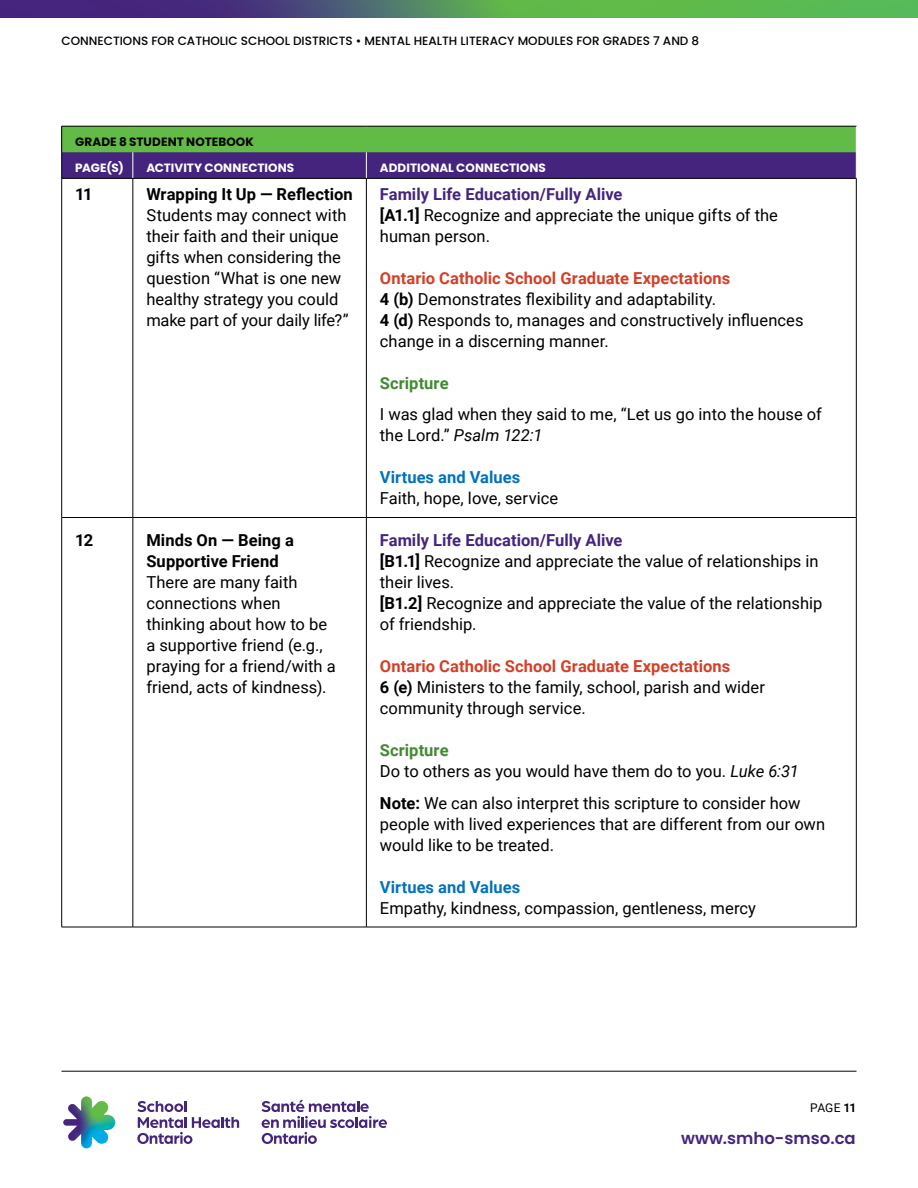
<style>
.page{position:relative;width:918px;height:1188px;background:#fff}
.page>*{position:absolute;margin:0;border:0;box-sizing:border-box;transform-origin:0 0}
.Body_Copy{font:16.5px/21px "Roboto";color:#000}
.Body_Copy_no_space_after{font:16.5px/21px "Roboto";color:#000}
.Body_Copy_no_space_after-2{font:700 16.5px "Roboto";letter-spacing:.005em;color:#d43f27}
.Body_Copy_no_space_after-3{font:700 16.5px "Roboto";color:#45247e}
.Body_Copy_no_space_after-4{font:700 16.5px/21px "Roboto";letter-spacing:.005em;color:#000}
.Body_Copy_small_space_after{font:16.5px "Roboto";color:#000}
.Body_Copy_no_space_after-5{font:700 16.5px "Roboto";letter-spacing:.005em;color:#0072bc}
.t1{font:600 16.5px "Poppins";color:#45247e}
.Body_Copy_small_space_after-2{font:700 16.5px "Roboto";letter-spacing:.005em;color:#428932}
.Body_Copy_no_space_after-6{font:700 16.5px "Roboto";letter-spacing:.005em;color:#428932}
.Body_Copy-2{font:700 16.5px "Roboto";color:#000}
.t2{font:500 12px "Poppins";color:#000}
.ToC_Heading{font:700 12px "Poppins";letter-spacing:.005em;color:#fff}
.ToC_Heading-2{font:700 12px "Poppins";letter-spacing:.01em;color:#000}
.t3{font:12px "Roboto";color:#000}
.s1{font-weight:700}
.s2{font-style:italic}
</style>
<div class="page">
<hr style="left:62px;top:178px;width:71px;height:1px;background:#000">
<hr style="left:133px;top:178px;width:233px;height:1px;background:#000">
<hr style="left:366px;top:178px;width:490px;height:1px;background:#000">
<svg style="left:61px;top:126px;width:796px;height:52px;background:#536f62"></svg>
<hr style="left:133px;top:126px;width:233px;height:1px;background:#000">
<hr style="left:366px;top:126px;width:490px;height:1px;background:#000">
<hr style="left:61px;top:179px;width:1px;height:338px;background:#000">
<hr style="left:133px;top:179px;width:1px;height:338px;background:#000">
<hr style="left:366px;top:179px;width:1px;height:338px;background:#000">
<hr style="left:856px;top:179px;width:1px;height:338px;background:#000">
<hr style="left:62px;top:517px;width:71px;height:1px;background:#000">
<hr style="left:61px;top:518px;width:1px;height:409px;background:#000">
<hr style="left:133px;top:517px;width:233px;height:1px;background:#000">
<hr style="left:133px;top:518px;width:1px;height:409px;background:#000">
<hr style="left:366px;top:517px;width:490px;height:1px;background:#000">
<hr style="left:366px;top:518px;width:1px;height:409px;background:#000">
<hr style="left:856px;top:518px;width:1px;height:409px;background:#000">
<hr style="left:62px;top:927px;width:71px;height:1px;background:#000">
<hr style="left:133px;top:927px;width:233px;height:1px;background:#000">
<hr style="left:366px;top:927px;width:490px;height:1px;background:#000">
<svg style="left:0;top:0;width:918px;height:18px;background:#527d63"></svg>
<hr style="left:62px;top:1071px;width:794px;height:1px;background:#000">
<svg style="left:63px;top:1096px;width:52px;height:52px"></svg>
<svg style="left:262px;top:1100px;width:125px;height:44px"></svg>
<svg style="left:137px;top:1101px;width:102px;height:43px"></svg>
<p class="t2" style="left:62px;top:34px;width:639px">CONNECTIONS FOR CATHOLIC SCHOOL DISTRICTS • MENTAL HEALTH LITERACY MODULES FOR GRADES 7 AND 8</p>
<p class="ToC_Heading-2" style="left:75px;top:134px;width:180px">GRADE 8 STUDENT NOTEBOOK</p>
<p class="ToC_Heading" style="left:75px;top:160px;width:50px">PAGE(S)</p>
<p class="ToC_Heading" style="left:146px;top:160px;width:150px">ACTIVITY CONNECTIONS</p>
<p class="ToC_Heading" style="left:380px;top:160px;width:168px">ADDITIONAL CONNECTIONS</p>
<p class="Body_Copy-2" style="left:75px;top:182px;width:19px">11</p>
<p class="Body_Copy_no_space_after-4" style="left:146px;top:183px;width:208px">Wrapping It Up — Reflection</p>
<p class="Body_Copy" style="left:146px;top:204px;width:204px">Students may connect with their faith and their unique gifts when considering the question “What is one new healthy strategy you could make part of your daily life?”</p>
<p class="Body_Copy_no_space_after-3" style="left:380px;top:182px;width:244px">Family Life Education/Fully Alive</p>
<p class="Body_Copy" style="left:380px;top:204px;width:400px"><span class="s1">[A1.1]</span> Recognize and appreciate the unique gifts of the human person.</p>
<p class="Body_Copy_no_space_after-2" style="left:380px;top:266px;width:352px">Ontario Catholic School Graduate Expectations</p>
<p class="Body_Copy_no_space_after" style="left:380px;top:288px;width:338px"><span class="s1">4 (b)</span> Demonstrates flexibility and adaptability.</p>
<p class="Body_Copy" style="left:380px;top:309px;width:425px"><span class="s1">4 (d)</span> Responds to, manages and constructively influences change in a discerning manner.</p>
<p class="Body_Copy_small_space_after-2" style="left:380px;top:371px;width:70px">Scripture</p>
<p class="Body_Copy" style="left:380px;top:403px;width:443px">I was glad when they said to me, “Let us go into the house of the Lord.” <span class="s2">Psalm 122:1</span></p>
<p class="Body_Copy_no_space_after-5" style="left:380px;top:466px;width:142px">Virtues and Values</p>
<p class="Body_Copy" style="left:380px;top:487px;width:180px">Faith, hope, love, service</p>
<p class="Body_Copy-2" style="left:75px;top:529px;width:20px">12</p>
<p class="Body_Copy_no_space_after-4" style="left:146px;top:529px;width:149px">Minds On — Being a<br>Supportive Friend</p>
<p class="Body_Copy" style="left:146px;top:571px;width:191px">There are many faith connections when thinking about how to be a supportive friend (e.g., praying for a friend/with a friend, acts of kindness).</p>
<p class="Body_Copy_no_space_after-3" style="left:380px;top:529px;width:244px">Family Life Education/Fully Alive</p>
<p class="Body_Copy_no_space_after" style="left:380px;top:550px;width:440px"><span class="s1">[B1.1]</span> Recognize and appreciate the value of relationships in their lives.</p>
<p class="Body_Copy" style="left:380px;top:592px;width:444px"><span class="s1">[B1.2]</span> Recognize and appreciate the value of the relationship of friendship.</p>
<p class="Body_Copy_no_space_after-2" style="left:380px;top:655px;width:352px">Ontario Catholic School Graduate Expectations</p>
<p class="Body_Copy" style="left:380px;top:676px;width:387px"><span class="s1">6 (e)</span> Ministers to the family, school, parish and wider community through service.</p>
<p class="Body_Copy_no_space_after-6" style="left:380px;top:739px;width:70px">Scripture</p>
<p class="Body_Copy_small_space_after" style="left:380px;top:760px;width:420px">Do to others as you would have them do to you. <span class="s2">Luke 6:31</span></p>
<p class="Body_Copy" style="left:380px;top:792px;width:447px"><span class="s1">Note:</span> We can also interpret this scripture to consider how people with lived experiences that are different from our own would like to be treated.</p>
<p class="Body_Copy_no_space_after-5" style="left:380px;top:875px;width:142px">Virtues and Values</p>
<p class="Body_Copy" style="left:380px;top:897px;width:378px">Empathy, kindness, compassion, gentleness, mercy</p>
<p class="t3" style="left:810px;top:1099px;width:48px">PAGE <span class="s1">11</span></p>
<p class="t1" style="left:681px;top:1128px;width:176px">www.smho-smso.ca</p>
</div>
